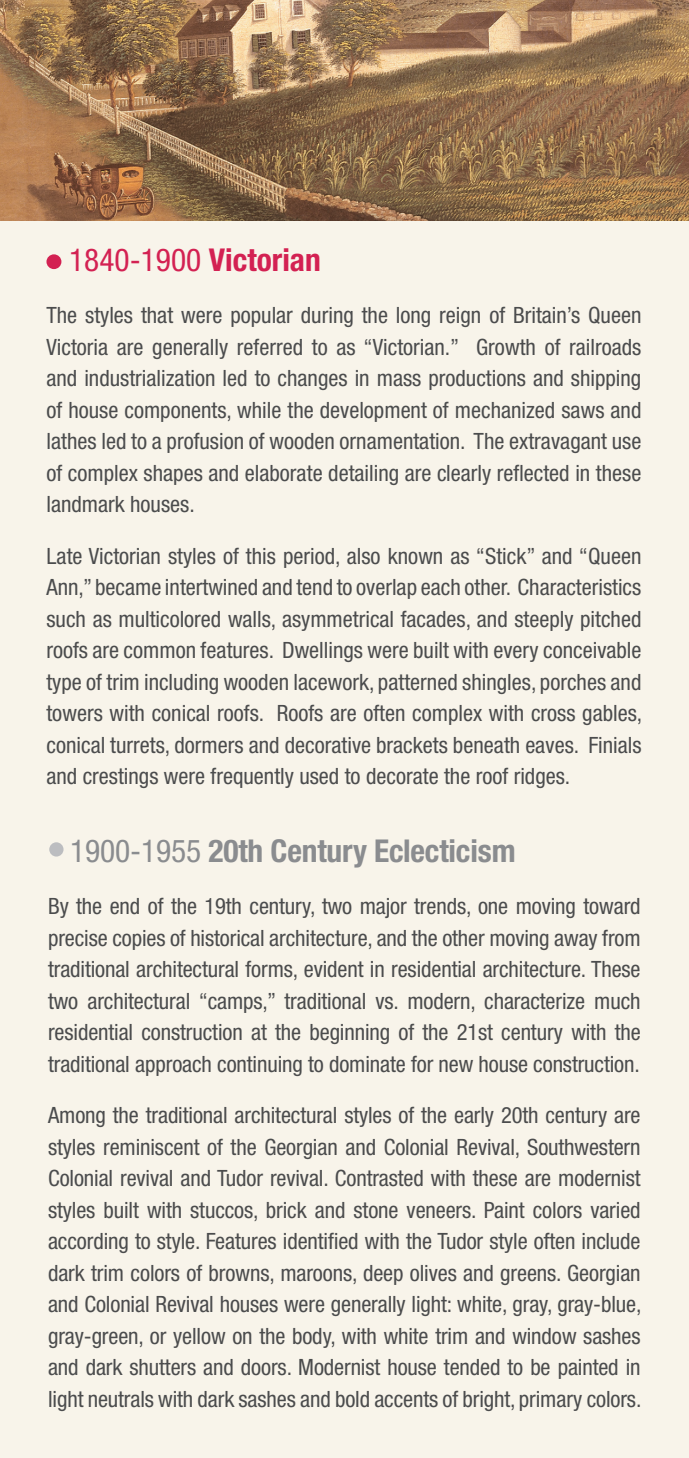
<style>
.page{position:relative;width:689px;height:1458px;background:#fff}
.page>*{position:absolute;margin:0;border:0;box-sizing:border-box;transform-origin:0 0}
._20thCentury_Body{font:700 condensed 31.5px "Helvetica Neue LT Std";letter-spacing:-.005em;color:#8a8c8f}
._20thCentury_Body-2{font:condensed 31.5px "Helvetica Neue LT Std";color:#d32152}
.Berkley{font:condensed 22.5px/31.5px "Helvetica Neue LT Std";color:#4b4c4d;text-align:justify}
._20thCentury_Body-3{font:condensed 22.5px/31.5px "Helvetica Neue LT Std";letter-spacing:-.005em;color:#4b4c4d;text-align:justify}
.s1{font-weight:700}
.s2{font-weight:400}
</style>
<div class="page">
<div style="left:0;top:0;width:688px;height:1458px;background:#f8f4ea"></div>
<img style="left:0;top:0;width:688px;height:220px">
<div style="left:46px;top:254px;width:15px;height:15px;background:#d32152;border-radius:50%"></div>
<div style="left:49px;top:842px;width:14px;height:15px;background:#bcbdc0;border-radius:50%"></div>
<p class="_20thCentury_Body-2" style="left:69px;top:242px;width:253px">1840-1900 <span class="s1">Victorian</span></p>
<p class="Berkley" style="left:46px;top:299px;width:596px">The styles that were popular during the long reign of Britain’s Queen Victoria are generally referred to as “Victorian.” Growth of railroads and industrialization led to changes in mass productions and shipping of house components, while the development of mechanized saws and lathes led to a profusion of wooden ornamentation. The extravagant use of complex shapes and elaborate detailing are clearly reflected in these landmark houses.</p>
<p class="Berkley" style="left:46px;top:540px;width:597px">Late Victorian styles of this period, also known as “Stick” and “Queen Ann,” became intertwined and tend to overlap each other. Characteristics such as multicolored walls, asymmetrical facades, and steeply pitched roofs are common features. Dwellings were built with every conceivable type of trim including wooden lacework, patterned shingles, porches and towers with conical roofs. Roofs are often complex with cross gables, conical turrets, dormers and decorative brackets beneath eaves. Finials and crestings were frequently used to decorate the roof ridges.</p>
<p class="_20thCentury_Body" style="left:70px;top:832px;width:446px"><span class="s2">1900-1955</span> 20th Century Eclecticism</p>
<p class="_20thCentury_Body-3" style="left:48px;top:890px;width:594px">By the end of the 19th century, two major trends, one moving toward precise copies of historical architecture, and the other moving away from traditional architectural forms, evident in residential architecture. These two architectural “camps,” traditional vs. modern, characterize much residential construction at the beginning of the 21st century with the traditional approach continuing to dominate for new house construction.</p>
<p class="Berkley" style="left:48px;top:1099px;width:594px">Among the traditional architectural styles of the early 20th century are styles reminiscent of the Georgian and Colonial Revival, Southwestern Colonial revival and Tudor revival. Contrasted with these are modernist styles built with stuccos, brick and stone veneers. Paint colors varied according to style. Features identified with the Tudor style often include dark trim colors of browns, maroons, deep olives and greens. Georgian and Colonial Revival houses were generally light: white, gray, gray-blue, gray-green, or yellow on the body, with white trim and window sashes and dark shutters and doors. Modernist house tended to be painted in light neutrals with dark sashes and bold accents of bright, primary colors.</p>
</div>
